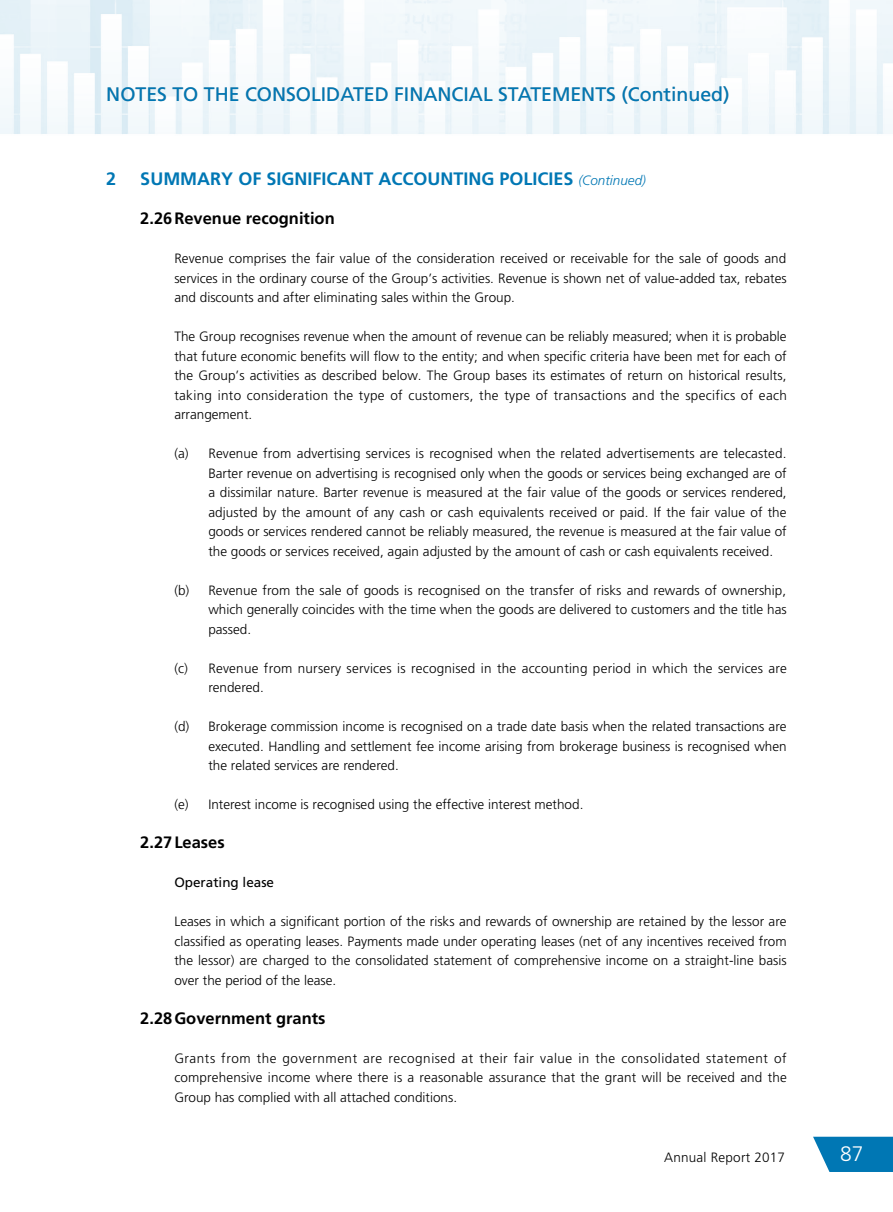
<style>
.page{position:relative;width:893px;height:1212px;background:#fff}
.page>*{position:absolute;margin:0;border:0;box-sizing:border-box;transform-origin:0 0}
.t1{font:300 21px "Frutiger LT Std";color:#fff}
.t2{font:19.5px "Frutiger LT Std";color:#0077b4}
.t3{font:700 18px "Frutiger LT Std";color:#0077b4}
.t4{font:700 16.5px "Frutiger LT Std";color:#000}
.t5{font:300 13.5px/19.5px "Frutiger LT Std";color:#000;text-align:justify}
.t6{font:13.5px "Frutiger LT Std";color:#000}
.t7{font:italic 300 13.5px "Frutiger LT Std";color:#0077b4}
.s1{color:#b5b6b6}
</style>
<div class="page">
<svg style="left:813px;top:1137px;width:80px;height:35px;background:#1a85bb"></svg>
<img style="left:0;top:0;width:893px;height:134px">
<h2 class="t2" style="left:106px;top:83px;width:625px">N OTES TO TH E CONSOLID<span class="s1">ATE</span>D FI <span class="s1">NAN</span>CI<span class="s1">AL</span> STATEMENTS (<span class="s1">CONTINUED)</span></h2>
<h3 class="t3" style="left:106px;top:168px;width:12px">2</h3>
<h3 class="t3" style="left:140px;top:168px;width:136px">Summary of signi</h3>
<h3 class="t3" style="left:312px;top:168px;width:92px">ficant accounting</h3>
<h3 class="t3" style="left:499px;top:168px;width:42px">po licies</h3>
<p class="t7" style="left:578px;top:173px;width:69px">(Continued)</p>
<p class="t4" style="left:140px;top:209px;width:196px">2.26 Revenue recognition</p>
<p class="t5" style="left:174px;top:249px;width:614px">Revenue comprises the fair value of the consideration received or receivable for the sale of goods and services in the ordinary course of the Group’s activities. Revenue is shown net of value-added tax, rebates and discounts and after eliminating sales within the Group.</p>
<p class="t5" style="left:174px;top:327px;width:614px">The Group recognises revenue when the amount of revenue can be reliably measured; when it is probable that future economic benefits will flow to the entity; and when specific criteria have been met for each of the Group’s activities as described below. The Group bases its estimates of return on historical results, taking into consideration the type of customers, the type of transactions and the specifics of each arrangement.</p>
<p class="t5" style="left:208px;top:444px;width:580px;text-indent:-34px">(a) Revenue from advertising services is recognised when the related advertisements are telecasted.<br>Barter revenue on advertising is recognised only when the goods or services being exchanged are of a dissimilar nature. Barter revenue is measured at the fair value of the goods or services rendered, adjusted by the amount of any cash or cash equivalents received or paid. If the fair value of the goods or services rendered cannot be reliably measured, the revenue is measured at the fair value of the goods or services received, again adjusted by the amount of cash or cash equivalents received.</p>
<p class="t5" style="left:208px;top:580px;width:580px;text-indent:-34px">(b) Revenue from the sale of goods is recognised on the transfer of risks and rewards of ownership, which generally coincides with the time when the goods are delivered to customers and the title has passed.</p>
<p class="t5" style="left:208px;top:658px;width:580px;text-indent:-34px">(c) Revenue from nursery services is recognised in the accounting period in which the services are rendered.</p>
<p class="t5" style="left:208px;top:717px;width:580px;text-indent:-34px">(d) Brokerage commission income is recognised on a trade date basis when the related transactions are executed. Handling and settlement fee income arising from brokerage business is recognised when the related services are rendered.</p>
<p class="t5" style="left:174px;top:795px;width:411px">(e) Interest income is recognised using the effective interest method.</p>
<p class="t4" style="left:140px;top:833px;width:86px">2.27 Leases</p>
<p class="t6" style="left:174px;top:874px;width:101px">OPERATING LEASE</p>
<p class="t5" style="left:174px;top:912px;width:614px">Leases in which a significant portion of the risks and rewards of ownership are retained by the lessor are classified as operating leases. Payments made under operating leases (net of any incentives received from the lessor) are charged to the consolidated statement of comprehensive income on a straight-line basis over the period of the lease.</p>
<p class="t4" style="left:140px;top:1008px;width:187px">2.28Government grants</p>
<p class="t5" style="left:174px;top:1048px;width:614px">Grants from the government are recognised at their fair value in the consolidated statement of comprehensive income where there is a reasonable assurance that the grant will be received and the Group has complied with all attached conditions.</p>
<p class="t5" style="left:664px;top:1147px;width:122px">Annual Report 2017</p>
<h1 class="t1" style="left:840px;top:1142px;width:25px">87</h1>
</div>
